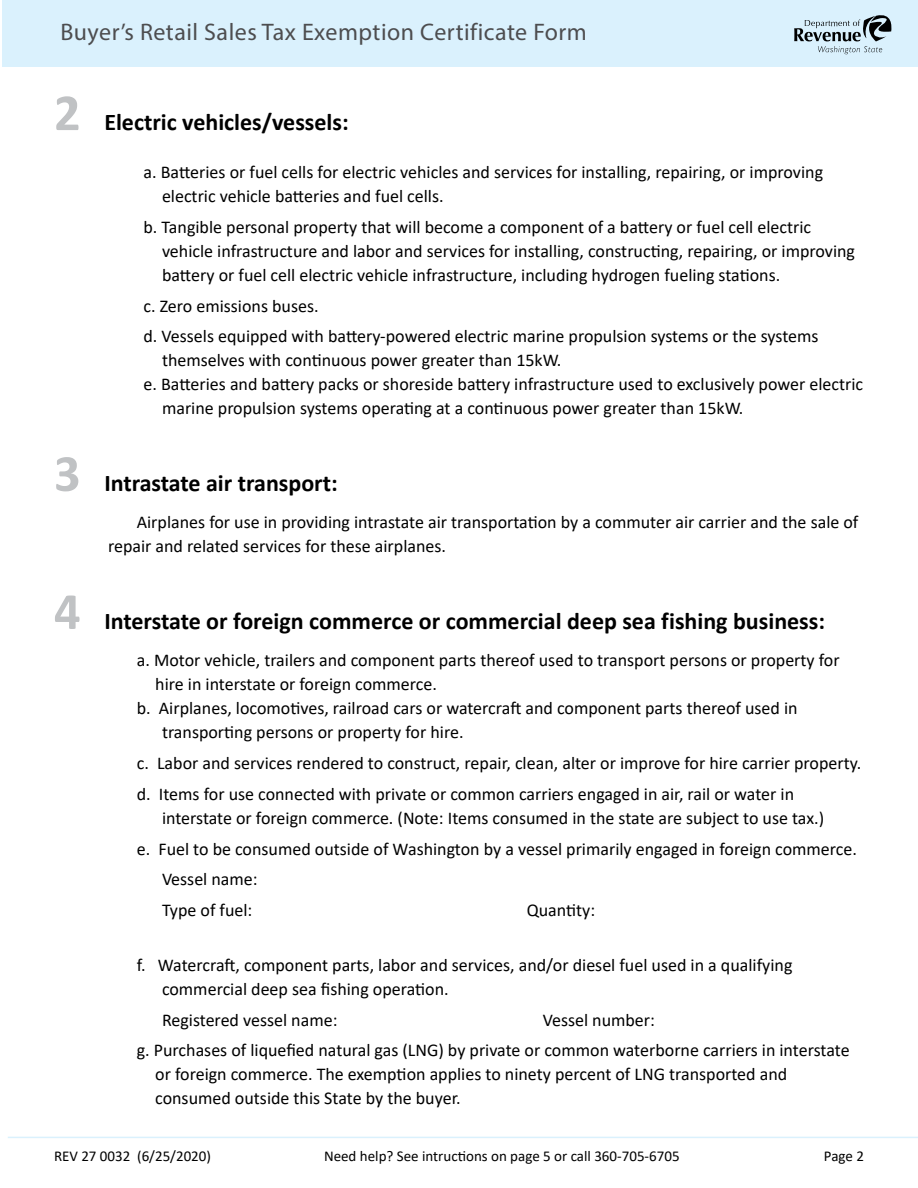
<style>
.page{position:relative;width:918px;height:1188px;background:#fff}
.page>*{position:absolute;margin:0;border:0;box-sizing:border-box;transform-origin:0 0}
.Heading_2{font:700 24px "Calibri";color:#000}
.t1{font:24px "Myriad Pro";letter-spacing:.02em;color:#4d4d4f}
.Normal__P{font:18px/24px "Calibri";color:#000}
.Heading_2-2{font:18px "Calibri";color:#000}
.t2{font:15px "Calibri";color:#000}
.s1{font-size:52.5px;color:#c0c2c4}
</style>
<div class="page">
<div style="left:2px;top:0;width:916px;height:66px;background:#daf1fd"></div>
<svg style="left:794px;top:15px;width:98px;height:39px"></svg>
<hr style="left:8px;top:1137px;width:910px;height:1px;background:#daf1fd">
<h1 class="t1" style="left:60px;top:17px;width:528px">Buyer’s Retail Sales Tax Exemption Certificate Form</h1>
<p class="Heading_2" style="left:54px;top:105px;width:296px"><span class="s1">2</span> Electric vehicles/vessels:</p>
<p class="Normal__P" style="left:162px;top:160px;width:663px;text-indent:-18px">a. Batteries or fuel cells for electric vehicles and services for installing, repairing, or improving electric vehicle batteries and fuel cells.</p>
<p class="Normal__P" style="left:144px;top:214px;width:669px">b. Tangible personal property that will become a component of a battery or fuel cell electric</p>
<p class="Normal__P" style="left:162px;top:238px;width:695px">vehicle infrastructure and labor and services for installing, constructing, repairing, or improving battery or fuel cell electric vehicle infrastructure, including hydrogen fueling stations.</p>
<p class="Normal__P" style="left:144px;top:293px;width:177px">c. Zero emissions buses.</p>
<p class="Normal__P" style="left:144px;top:324px;width:677px">d. Vessels equipped with battery-powered electric marine propulsion systems or the systems</p>
<p class="Normal__P" style="left:162px;top:348px;width:401px">themselves with continuous power greater than 15kW.</p>
<p class="Normal__P" style="left:162px;top:372px;width:703px;text-indent:-18px">e. Batteries and battery packs or shoreside battery infrastructure used to exclusively power electric marine propulsion systems operating at a continuous power greater than 15kW.</p>
<p class="Heading_2" style="left:54px;top:466px;width:285px"><span class="s1">3</span> Intrastate air transport:</p>
<p class="Normal__P" style="left:108px;top:510px;width:752px;text-indent:29px">Airplanes for use in providing intrastate air transportation by a commuter air carrier and the sale of repair and related services for these airplanes.</p>
<p class="Heading_2" style="left:54px;top:604px;width:773px"><span class="s1">4</span> Interstate or foreign commerce or commercial deep sea fishing business:</p>
<p class="Heading_2-2" style="left:137px;top:648px;width:704px">a. Motor vehicle, trailers and component parts thereof used to transport persons or property for</p>
<p class="Heading_2-2" style="left:155px;top:672px;width:283px">hire in interstate or foreign commerce.</p>
<p class="Normal__P" style="left:137px;top:696px;width:662px">b. Airplanes, locomotives, railroad cars or watercraft and component parts thereof used in</p>
<p class="Normal__P" style="left:162px;top:720px;width:303px">transporting persons or property for hire.</p>
<p class="Normal__P" style="left:137px;top:751px;width:726px">c. Labor and services rendered to construct, repair, clean, alter or improve for hire carrier property.</p>
<p class="Normal__P" style="left:137px;top:781px;width:659px">d. Items for use connected with private or common carriers engaged in air, rail or water in</p>
<p class="Normal__P" style="left:162px;top:805px;width:664px">interstate or foreign commerce. (Note: Items consumed in the state are subject to use tax.)</p>
<p class="Normal__P" style="left:137px;top:836px;width:722px">e. Fuel to be consumed outside of Washington by a vessel primarily engaged in foreign commerce.</p>
<p class="Normal__P" style="left:162px;top:867px;width:97px">Vessel name:</p>
<p class="Normal__P" style="left:162px;top:898px;width:92px">Type of fuel:</p>
<p class="Normal__P" style="left:527px;top:898px;width:70px">Quantity:</p>
<p class="Normal__P" style="left:137px;top:952px;width:657px">f. Watercraft, component parts, labor and services, and/or diesel fuel used in a qualifying</p>
<p class="Normal__P" style="left:162px;top:976px;width:288px">commercial deep sea fishing operation.</p>
<p class="Normal__P" style="left:162px;top:1007px;width:177px">Registered vessel name:</p>
<p class="Normal__P" style="left:543px;top:1007px;width:114px">Vessel number:</p>
<p class="Normal__P" style="left:137px;top:1038px;width:714px">g. Purchases of liquefied natural gas (LNG) by private or common waterborne carriers in interstate</p>
<p class="Normal__P" style="left:155px;top:1062px;width:634px">or foreign commerce. The exemption applies to ninety percent of LNG transported and consumed outside this State by the buyer.</p>
<p class="t2" style="left:54px;top:1145px;width:159px">REV 27 0032 (6/25/2020)</p>
<p class="t2" style="left:324px;top:1145px;width:357px">Need help? See intructions on page 5 or call 360-705-6705</p>
<p class="t2" style="left:824px;top:1145px;width:42px">Page 2</p>
</div>
